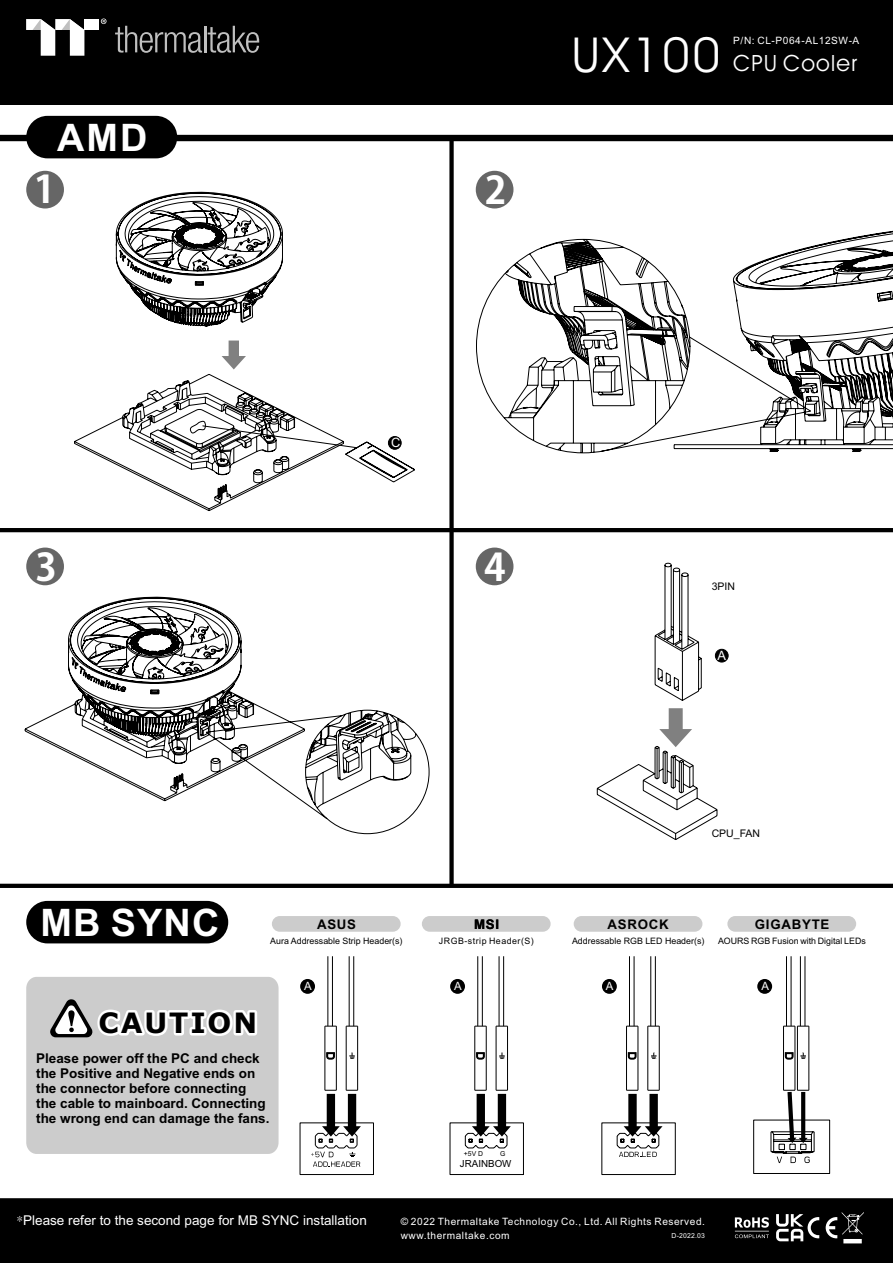
<style>
.page{position:relative;width:893px;height:1263px;background:#fff}
.page>*{position:absolute;margin:0;border:0;box-sizing:border-box;transform-origin:0 0}
.t1{font:48.45px "Avant Garde IT Cby BT";letter-spacing:.055em;color:#fff}
.t2{font:700 37.95px "Arial";letter-spacing:.03em;color:#fff}
.t3{font:700 37.65px "Koz Go Pro";color:#fff}
.t4{font:700 28.05px "Verdana";letter-spacing:.07em;color:#000}
.t5{font:22.5px "Avant Garde IT Cby BT";letter-spacing:.055em;color:#fff}
.t6{font:700 13.5px/15.1px "Arial";color:#000}
.t7{font:13.5px "Arial";color:#fff}
.t8{font:700 13.35px "Arial";letter-spacing:.055em;color:#000}
.t9{font:12.9px "Arial Unicode MS";color:#fff}
.t10{font:12.9px "Arial";color:#fff}
.t11{font:11.4px "Arial";color:#fff}
.t12{font:10.5px "Arial";color:#000}
.t13{font:10.2px "Arial Unicode MS";letter-spacing:.055em;color:#fff}
.t14{font:10.05px/14.2px "Arial";letter-spacing:.055em;color:#fff}
.t15{font:9.75px "Arial Unicode MS";color:#000}
.t16{font:8.85px "Arial";color:#000}
.t17{font:8.85px "Arial";letter-spacing:.055em;color:#000}
.t18{font:6.9px "Arial Unicode MS";letter-spacing:.03em;color:#fff}
.t19{font:6.75px "Arial Unicode MS";color:#000}
.s1{font-family:"Ming Li U"}
.s2{font-family:"Arial Unicode MS"}
</style>
<div class="page">
<div style="left:0;top:135px;width:893px;height:6px;background:#000"></div>
<hr style="left:0;top:528px;width:893px;height:4px;background:#000">
<hr style="left:0;top:884px;width:893px;height:4px;background:#000">
<div style="left:449px;top:138px;width:5px;height:392px;background:#000"></div>
<div style="left:449px;top:530px;width:5px;height:354px;background:#000"></div>
<div style="left:26px;top:171px;width:38px;height:37px;background:#666;border-radius:50%"></div>
<div style="left:476px;top:171px;width:37px;height:37px;background:#666;border-radius:50%"></div>
<div style="left:26px;top:547px;width:38px;height:38px;background:#666;border-radius:50%"></div>
<div style="left:476px;top:547px;width:37px;height:38px;background:#666;border-radius:50%"></div>
<div style="left:26px;top:116px;width:151px;height:42px;background:#000;border-radius:21px"></div>
<div style="left:26px;top:901px;width:202px;height:42px;background:#000;border-radius:21px"></div>
<svg style="left:222px;top:341px;width:24px;height:28px"></svg>
<div style="left:26px;top:977px;width:253px;height:177px;background:#ccc;border-radius:11px"></div>
<svg style="left:50px;top:999px;width:43px;height:38px"></svg>
<div style="left:272px;top:916px;width:129px;height:16px;background:#ccc;border-radius:8px"></div>
<div style="left:574px;top:916px;width:128px;height:16px;background:#ccc;border-radius:8px"></div>
<div style="left:422px;top:916px;width:129px;height:16px;background:#ccc;border-radius:8px"></div>
<div style="left:727px;top:916px;width:129px;height:16px;background:#ccc;border-radius:8px"></div>
<div style="left:300px;top:979px;width:15px;height:15px;background:#000;border-radius:50%"></div>
<div style="left:602px;top:979px;width:15px;height:15px;background:#000;border-radius:50%"></div>
<div style="left:757px;top:979px;width:15px;height:15px;background:#000;border-radius:50%"></div>
<div style="left:300px;top:1123px;width:74px;height:52px;border:1px solid #000"></div>
<hr style="left:357px;top:1026px;width:1px;height:64px;background:#000">
<hr style="left:328px;top:956px;width:1px;height:70px;background:#000">
<hr style="left:332px;top:956px;width:1px;height:70px;background:#000">
<hr style="left:336px;top:1026px;width:1px;height:64px;background:#000">
<hr style="left:325px;top:1026px;width:1px;height:64px;background:#000">
<hr style="left:346px;top:1026px;width:1px;height:64px;background:#000">
<svg style="left:346px;top:1026px;width:12px;height:1px"></svg>
<svg style="left:311px;top:1090px;width:50px;height:77px"></svg>
<hr style="left:349px;top:956px;width:1px;height:70px;background:#000">
<hr style="left:353px;top:956px;width:1px;height:70px;background:#000">
<svg style="left:349px;top:1053px;width:6px;height:6px"></svg>
<svg style="left:326px;top:1052px;width:9px;height:7px"></svg>
<hr style="left:659px;top:1026px;width:1px;height:64px;background:#000">
<hr style="left:629px;top:956px;width:1px;height:70px;background:#000">
<hr style="left:634px;top:956px;width:1px;height:70px;background:#000">
<hr style="left:638px;top:1026px;width:1px;height:64px;background:#000">
<hr style="left:626px;top:1026px;width:1px;height:64px;background:#000">
<hr style="left:648px;top:1026px;width:1px;height:64px;background:#000">
<svg style="left:601px;top:1090px;width:75px;height:85px"></svg>
<hr style="left:650px;top:956px;width:1px;height:70px;background:#000">
<hr style="left:655px;top:956px;width:1px;height:70px;background:#000">
<svg style="left:651px;top:1053px;width:5px;height:6px"></svg>
<svg style="left:628px;top:1052px;width:8px;height:7px"></svg>
<div style="left:450px;top:979px;width:15px;height:15px;background:#000;border-radius:50%"></div>
<hr style="left:507px;top:1026px;width:1px;height:64px;background:#000">
<hr style="left:477px;top:956px;width:1px;height:70px;background:#000">
<hr style="left:482px;top:956px;width:1px;height:70px;background:#000">
<hr style="left:486px;top:1026px;width:1px;height:64px;background:#000">
<hr style="left:474px;top:1026px;width:1px;height:64px;background:#000">
<hr style="left:496px;top:1026px;width:1px;height:64px;background:#000">
<svg style="left:450px;top:1090px;width:74px;height:85px"></svg>
<hr style="left:499px;top:956px;width:1px;height:70px;background:#000">
<hr style="left:503px;top:956px;width:1px;height:70px;background:#000">
<svg style="left:499px;top:1053px;width:6px;height:6px"></svg>
<svg style="left:476px;top:1052px;width:9px;height:7px"></svg>
<hr style="left:809px;top:1026px;width:1px;height:64px;background:#000">
<hr style="left:786px;top:956px;width:1px;height:70px;background:#000">
<hr style="left:791px;top:956px;width:1px;height:70px;background:#000">
<hr style="left:795px;top:1026px;width:1px;height:64px;background:#000">
<hr style="left:783px;top:1026px;width:1px;height:64px;background:#000">
<hr style="left:797px;top:1026px;width:1px;height:64px;background:#000">
<svg style="left:783px;top:1026px;width:26px;height:1px"></svg>
<svg style="left:753px;top:1090px;width:77px;height:84px"></svg>
<hr style="left:800px;top:956px;width:1px;height:70px;background:#000">
<hr style="left:805px;top:956px;width:1px;height:70px;background:#000">
<svg style="left:801px;top:1053px;width:5px;height:6px"></svg>
<svg style="left:785px;top:1052px;width:8px;height:7px"></svg>
<svg style="left:74px;top:374px;width:341px;height:137px"></svg>
<svg style="left:116px;top:192px;width:167px;height:135px"></svg>
<svg style="left:476px;top:230px;width:417px;height:223px"></svg>
<svg style="left:25px;top:597px;width:404px;height:237px"></svg>
<div style="left:715px;top:649px;width:13px;height:13px;background:#000;border:1px solid #000;border-radius:50%"></div>
<svg style="left:597px;top:563px;width:121px;height:277px"></svg>
<svg style="left:202px;top:425px;width:155px;height:23px"></svg>
<div style="left:0;top:0;width:893px;height:105px;background:#000"></div>
<div style="left:0;top:1199px;width:893px;height:64px;background:#000"></div>
<hr style="left:0;top:1198px;width:893px;height:2px;background:#000">
<svg style="left:735px;top:1217px;width:34px;height:21px"></svg>
<svg style="left:776px;top:1212px;width:88px;height:31px"></svg>
<div style="left:84px;top:19px;width:15px;height:11px;background:#fff"></div>
<svg style="left:26px;top:19px;width:58px;height:37px"></svg>
<svg style="left:115px;top:26px;width:87px;height:27px"></svg>
<hr style="left:204px;top:26px;width:2px;height:26px;background:#bfbfbf">
<svg style="left:208px;top:26px;width:51px;height:27px"></svg>
<svg style="left:101px;top:19px;width:6px;height:5px"></svg>
<h2 class="t2" style="left:57px;top:123px;width:92px">AMD</h2>
<h3 class="t3" style="left:34px;top:170px;width:23px">1</h3>
<h3 class="t3" style="left:485px;top:171px;width:23px">2</h3>
<h1 class="t1" style="left:572px;top:35px;width:149px">UX100</h1>
<p class="t13" style="left:733px;top:37px;width:128px">P/N: CL-P064-AL12SW-A</p>
<h3 class="t5" style="left:733px;top:54px;width:125px">CPU Cooler</h3>
<p class="t9" style="left:391px;top:438px;width:11px">C</p>
<h3 class="t3" style="left:36px;top:548px;width:23px">3</h3>
<h3 class="t3" style="left:484px;top:547px;width:23px">4</h3>
<p class="t12" style="left:712px;top:582px;width:25px">3PIN</p>
<p class="t10" style="left:717px;top:651px;width:10px">A</p>
<p class="t12" style="left:712px;top:830px;width:50px">CPU_FAN</p>
<h2 class="t2" style="left:40px;top:908px;width:180px">MB SYNC</h2>
<p class="t8" style="left:317px;top:919px;width:41px">ASUS</p>
<p class="t8" style="left:607px;top:919px;width:63px">ASROCK</p>
<p class="t8" style="left:755px;top:919px;width:76px">GIGABYTE</p>
<p class="t8" style="left:474px;top:919px;width:27px">MSI</p>
<p class="t16" style="left:270px;top:937px;width:134px">Aura Addressable Strip Header(s)</p>
<p class="t16" style="left:572px;top:937px;width:134px">Addressable RGB LED Header(s)</p>
<p class="t16" style="left:718px;top:937px;width:149px">AOURS RGB Fusion with Digital LEDs</p>
<p class="t17" style="left:439px;top:937px;width:96px">JRGB-strip Header(S)</p>
<p class="t11" style="left:304px;top:982px;width:9px">A</p>
<p class="t11" style="left:606px;top:982px;width:9px">A</p>
<p class="t11" style="left:761px;top:982px;width:9px">A</p>
<p class="t11" style="left:454px;top:982px;width:9px">A</p>
<h3 class="t4" style="left:99px;top:1011px;width:160px">CAUTION</h3>
<p class="t6" style="left:36px;top:1052px;width:235px">Please power off the PC and check the Positive and Negative ends on the connector before connecting the cable to mainboard. Connecting the wrong end can damage the fans.</p>
<p class="t7" style="left:16px;top:1215px;width:352px"><span class="s1">*</span>Please refer to the second page for MB SYNC installation</p>
<p class="t19" style="left:464px;top:1151px;width:21px">+5V D</p>
<p class="t19" style="left:500px;top:1151px;width:7px">G</p>
<p class="t15" style="left:460px;top:1160px;width:53px">JRAINBOW</p>
<p class="t14" style="left:401px;top:1215px;width:306px"><span class="s2">©</span> 2022 Thermaltake Technology Co., Ltd. All Rights Reserved. www.thermaltake.com</p>
<p class="t18" style="left:672px;top:1233px;width:35px">D-2022.03</p>
</div>
